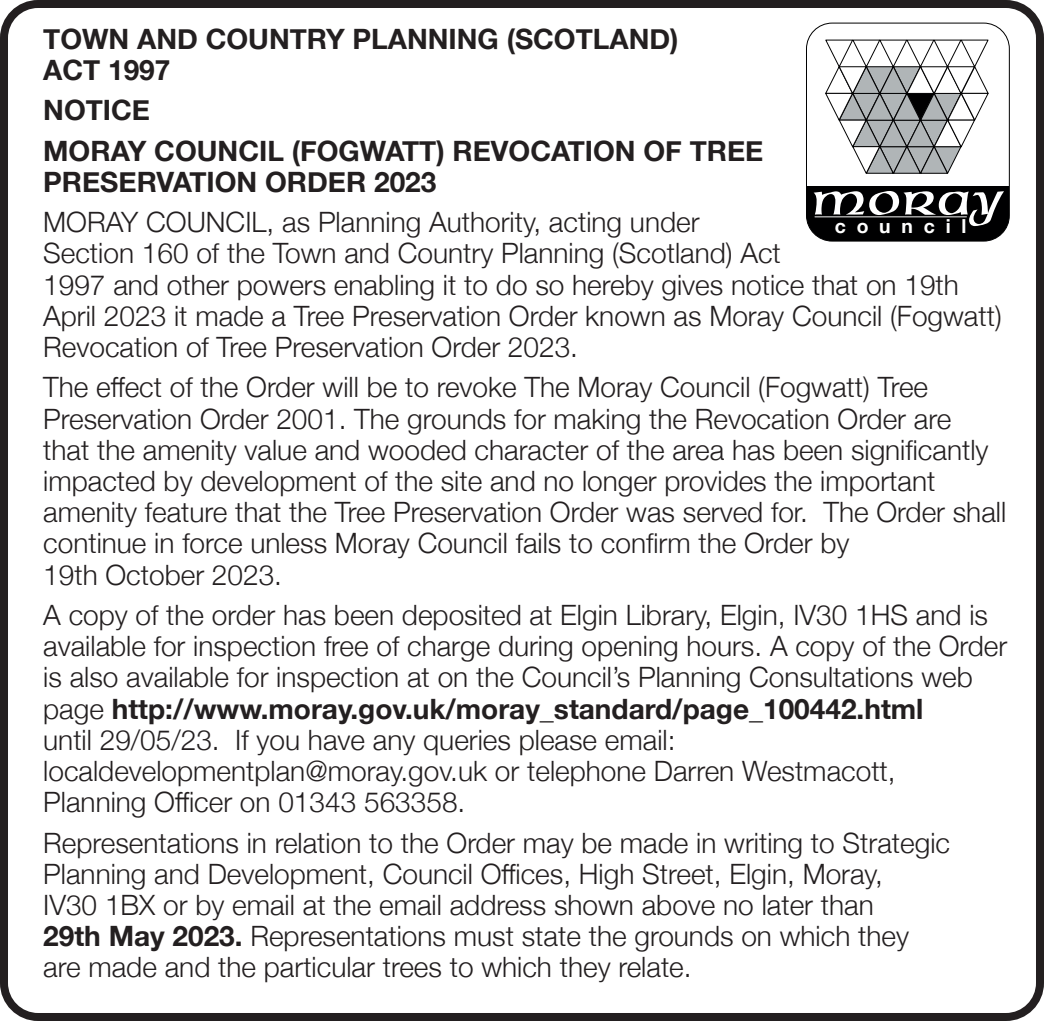
<style>
.page{position:relative;width:1044px;height:1021px;background:#fff}
.page>*{position:absolute;margin:0;border:0;box-sizing:border-box;transform-origin:0 0}
.t1{font:300 28px/31.2px "Helvetica Neue";color:#231f20}
.t2{font:700 28px/31.2px "Helvetica Neue";color:#231f20}
.t3{font:700 19.2px "Helvetica Neue";letter-spacing:.56em;color:#fff}
.s1{font-weight:700}
</style>
<div class="page">
<div style="left:0;top:0;width:1043px;height:1020px;border:8px solid #231f20;border-radius:34px"></div>
<svg style="left:807px;top:23px;width:202px;height:164px"></svg>
<div style="left:806px;top:187px;width:203px;height:54px;background:#000001"></div>
<div style="left:805px;top:23px;width:204px;height:218px;border:1px solid #000001;border-radius:26px"></div>
<svg style="left:824px;top:39px;width:164px;height:136px"></svg>
<svg style="left:813px;top:191px;width:190px;height:35px"></svg>
<p class="t2" style="left:43px;top:24px;width:636px">TOWN AND COUNTRY PLANNING (SCOTLAND)<br>ACT 1997</p>
<p class="t2" style="left:43px;top:95px;width:108px">NOTICE</p>
<p class="t2" style="left:43px;top:136px;width:721px">MORAY COUNCIL (FOGWATT) REVOCATION OF TREE<br>PRESERVATION ORDER 2023</p>
<p class="t1" style="left:43px;top:204px;width:959px">MORAY COUNCIL, as Planning Authority, acting under<br>Section 160 of the Town and Country Planning (Scotland) Act<br>1997 and other powers enabling it to do so hereby gives notice that on 19th April 2023 it made a Tree Preservation Order known as Moray Council (Fogwatt)<br>Revocation of Tree Preservation Order 2023.</p>
<p class="t1" style="left:43px;top:370px;width:964px">The effect of the Order will be to revoke The Moray Council (Fogwatt) Tree Preservation Order 2001. The grounds for making the Revocation Order are<br>that the amenity value and wooded character of the area has been significantly impacted by development of the site and no longer provides the important amenity feature that the Tree Preservation Order was served for. The Order shall continue in force unless Moray Council fails to confirm the Order by<br>19th October 2023.</p>
<p class="t1" style="left:43px;top:597px;width:965px">A copy of the order has been deposited at Elgin Library, Elgin, IV30 1HS and is available for inspection free of charge during opening hours. A copy of the Order is also available for inspection at on the Council’s Planning Consultations web page <span class="s1">http://www.moray.gov.uk/moray_standard/page_100442.html<br></span>until 29/05/23. If you have any queries please email: localdevelopmentplan@moray.gov.uk or telephone Darren Westmacott,<br>Planning Officer on 01343 563358.</p>
<p class="t1" style="left:43px;top:824px;width:908px">Representations in relation to the Order may be made in writing to Strategic Planning and Development, Council Offices, High Street, Elgin, Moray,<br>IV30 1BX or by email at the email address shown above no later than<br><span class="s1">29th May 2023.</span> Representations must state the grounds on which they are made and the particular trees to which they relate.</p>
<p class="t3" style="left:834px;top:211px;width:133px">council</p>
</div>
